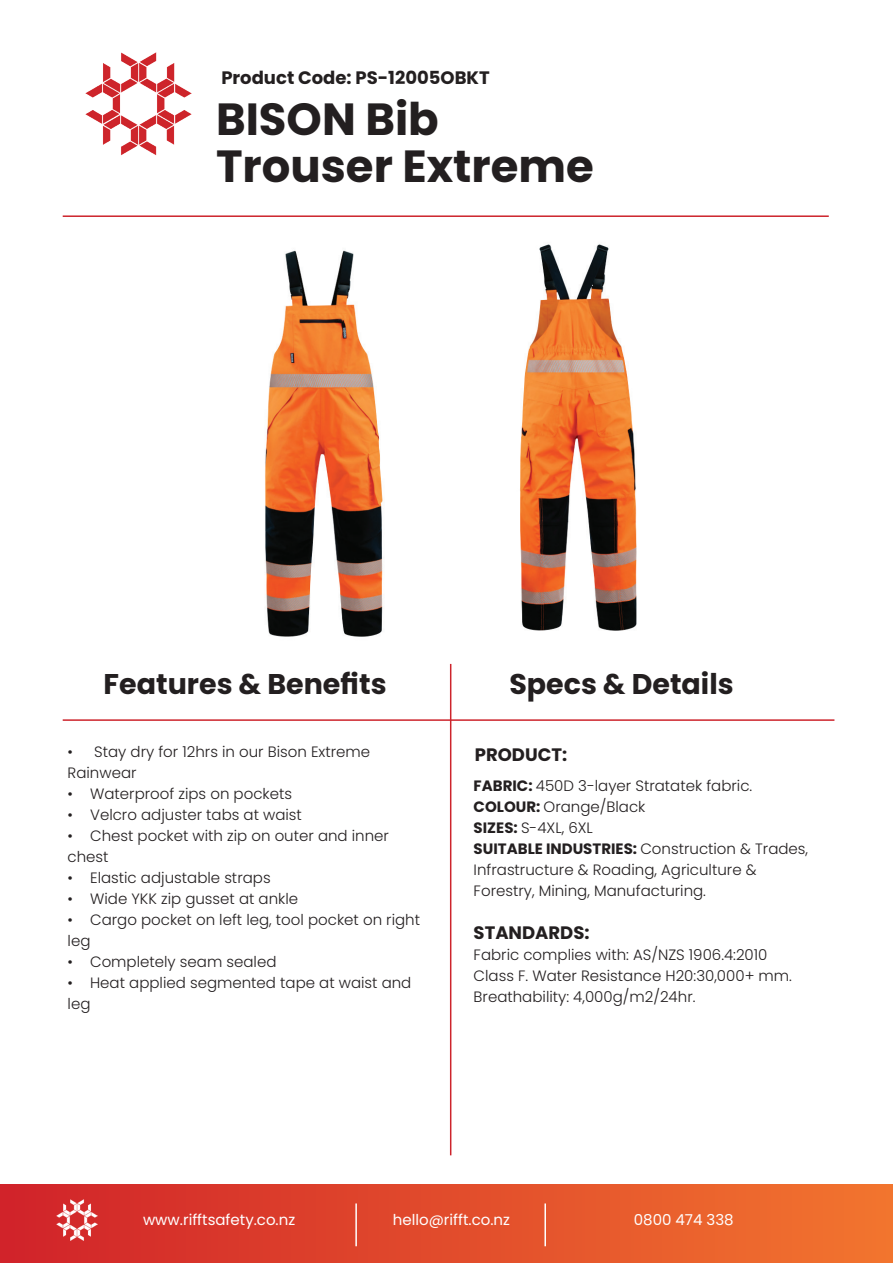
<style>
.page{position:relative;width:893px;height:1263px;background:#fff}
.page>*{position:absolute;margin:0;border:0;box-sizing:border-box;transform-origin:0 0}
.t1{font:700 45px/46.5px "Poppins";color:#231f20}
.t2{font:700 28.5px "Poppins";color:#231f20}
.t3{font:700 18px "Poppins";color:#231f20}
.t4{font:300 15px/21px "Poppins";color:#231f20}
.t5{font:15px "Poppins";color:#fff}
.s1{font-weight:700}
</style>
<div class="page">
<hr style="left:63px;top:215px;width:766px;height:2px;background:#cd242c">
<hr style="left:63px;top:719px;width:771px;height:2px;background:#cd242c">
<hr style="left:450px;top:664px;width:1px;height:491px;background:#cd242c">
<img style="left:85px;top:52px;width:107px;height:104px">
<div style="left:0;top:1185px;width:893px;height:78px;background:linear-gradient(to right,#d0222a,#f2752e)"></div>
<img style="left:57px;top:1199px;width:40px;height:42px">
<hr style="left:355px;top:1203px;width:2px;height:43px;background:#fff">
<hr style="left:544px;top:1203px;width:2px;height:43px;background:#fff">
<img style="left:265px;top:250px;width:118px;height:387px">
<img style="left:520px;top:244px;width:117px;height:387px">
<p class="t3" style="left:221px;top:67px;width:270px">Product Code: PS-12005OBKT</p>
<h1 class="t1" style="left:216px;top:96px;width:379px">BISON Bib<br>Trouser Extreme</h1>
<h2 class="t2" style="left:104px;top:667px;width:285px">Features &amp; Benefits</h2>
<p class="t4" style="left:68px;top:742px;width:304px">• Stay dry for 12hrs in our Bison Extreme<br>Rainwear</p>
<p class="t4" style="left:68px;top:784px;width:226px">• Waterproof zips on pockets</p>
<p class="t4" style="left:68px;top:805px;width:236px">• Velcro adjuster tabs at waist</p>
<p class="t4" style="left:68px;top:826px;width:323px">• Chest pocket with zip on outer and inner chest</p>
<p class="t4" style="left:68px;top:868px;width:205px">• Elastic adjustable straps</p>
<p class="t4" style="left:68px;top:889px;width:232px">• Wide YKK zip gusset at ankle</p>
<p class="t4" style="left:68px;top:910px;width:354px">• Cargo pocket on left leg, tool pocket on right leg</p>
<p class="t4" style="left:68px;top:952px;width:210px">• Completely seam sealed</p>
<p class="t4" style="left:68px;top:973px;width:345px">• Heat applied segmented tape at waist and leg</p>
<h2 class="t2" style="left:509px;top:667px;width:226px">Specs &amp; Details</h2>
<p class="t3" style="left:475px;top:744px;width:94px">PRODUCT:</p>
<p class="t4" style="left:474px;top:775px;width:336px"><span class="s1">FABRIC:</span> 450D 3-layer Stratatek fabric.<br><span class="s1">COLOUR:</span> Orange/Black<br><span class="s1">SIZES:</span> S-4XL, 6XL<br><span class="s1">SUITABLE INDUSTRIES:</span> Construction &amp; Trades, Infrastructure &amp; Roading, Agriculture &amp; Forestry, Mining, Manufacturing.</p>
<p class="t3" style="left:474px;top:922px;width:117px">STANDARDS:</p>
<p class="t4" style="left:474px;top:944px;width:320px">Fabric complies with: AS/NZS 1906.4:2010<br>Class F. Water Resistance H20:30,000+ mm.<br>Breathability: 4,000g/m2/24hr.</p>
<p class="t5" style="left:143px;top:1211px;width:154px">www.rifftsafety.co.nz</p>
<p class="t5" style="left:393px;top:1211px;width:119px">hello@rifft.co.nz</p>
<p class="t5" style="left:634px;top:1211px;width:101px">0800 474 338</p>
</div>
